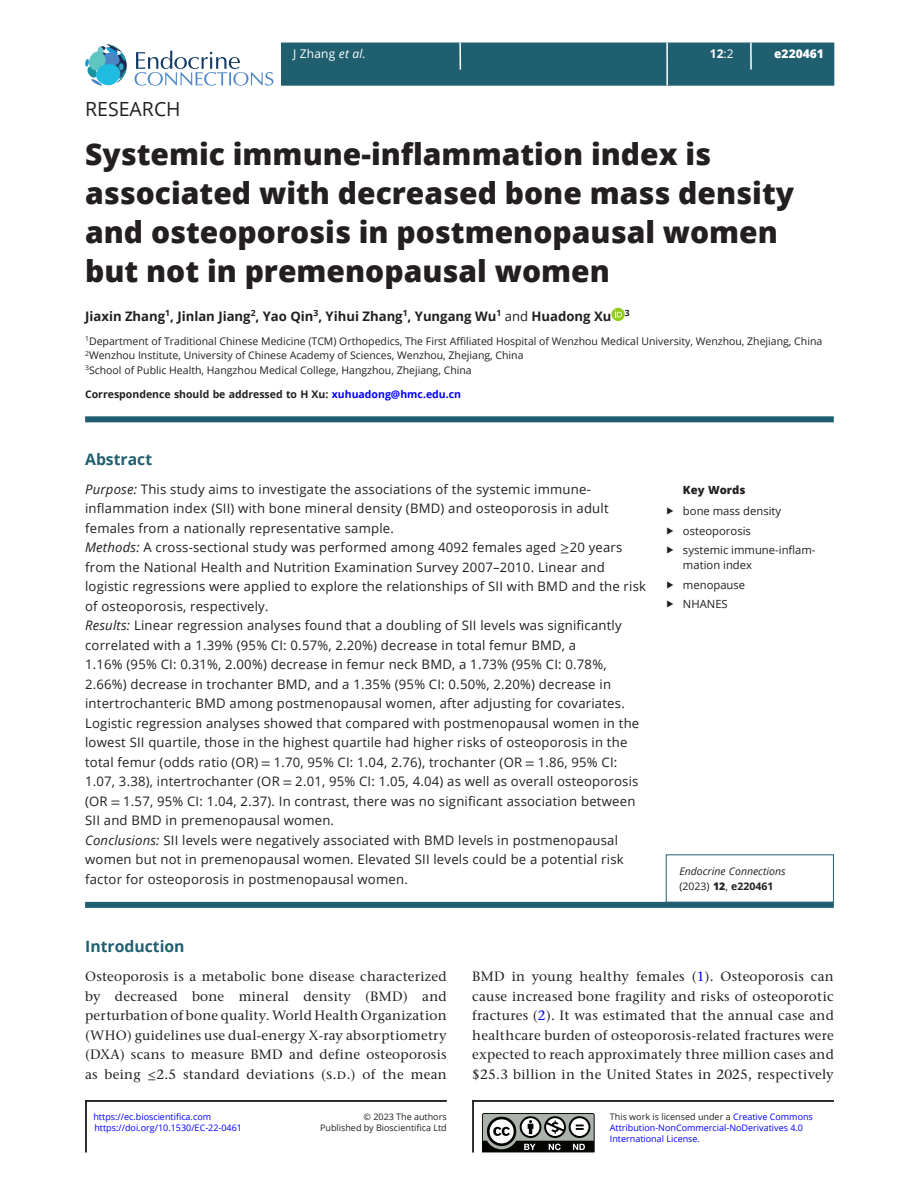
<style>
.page{position:relative;width:919px;height:1187px;background:#fff}
.page>*{position:absolute;margin:0;border:0;box-sizing:border-box;transform-origin:0 0}
.CT{font:800 30px/39px "Open Sans";color:#231f20}
.AT{font:19.5px "Open Sans";color:#231f20}
.H1_Rule{font:700 15.75px "Open Sans";color:#205f6f}
.ABS_H{font:700 15.75px "Open Sans";color:#205f6f}
.TXT{font:500 13.5px/19.5px "Stone Serif ITC Pro";letter-spacing:.02em;color:#231f20;text-align:justify}
.ABS_TXT{font:13.2px/19.5px "Open Sans";letter-spacing:.015em;color:#231f20}
.ABS_TXT_L{font:13.2px/19.5px "Open Sans";letter-spacing:.015em;color:#231f20}
.AU{font:700 13.2px "Open Sans";color:#231f20}
.t1{font:12px "Open Sans";letter-spacing:.015em;color:#fff}
.t2{font:800 12px "Open Sans";color:#fff}
.t3{font:700 12px "Open Sans";color:#fff}
.t4{font:11.25px/15px "Open Sans";color:#231f20}
.Keywords_Head{font:800 11.25px "Open Sans";color:#231f20}
.Address{font:10.5px "Open Sans";color:#231f20}
.Corres{font:700 10.5px "Open Sans";color:#231f20}
.Corres-2{font:italic 10.5px "Open Sans";color:#231f20}
.Corres-3{font:10.5px "Open Sans";color:#231f20}
.t5{font:9px/11.2px "Open Sans";color:#00f}
.t6{font:9px/11.6px "Open Sans";color:#231f20;text-align:right}
.s1{font-style:italic}
.s2{font-weight:400}
.s3{color:#00f}
.s4{font-family:"STIX Two Math"}
.s5{font-family:"STIX Two Text"}
.s6{font-weight:800}
.s7{font-weight:700}
.s8{font-family:"STIX Two Math";font-weight:400;font-size:12px}
.s9{color:#231f20}
</style>
<div class="page">
<div style="left:281px;top:43px;width:553px;height:43px;background:#205f6f;border:2px solid #205f6f"></div>
<svg style="left:750px;top:43px;width:1px;height:27px"></svg>
<hr style="left:666px;top:43px;width:2px;height:43px;background:#fff">
<hr style="left:459px;top:43px;width:2px;height:27px;background:#fff">
<svg style="left:134px;top:51px;width:139px;height:35px"></svg>
<svg style="left:85px;top:44px;width:42px;height:42px"></svg>
<svg style="left:611px;top:308px;width:13px;height:13px"></svg>
<svg style="left:614px;top:310px;width:8px;height:7px"></svg>
<div style="left:85px;top:416px;width:748px;height:6px;background:#205f6f"></div>
<div style="left:85px;top:901px;width:748px;height:6px;background:#205f6f"></div>
<svg style="left:482px;top:1113px;width:113px;height:40px"></svg>
<hr style="left:85px;top:1100px;width:361px;height:1px;background:#231f20">
<hr style="left:85px;top:1100px;width:2px;height:52px;background:#231f20">
<hr style="left:472px;top:1100px;width:361px;height:1px;background:#231f20">
<hr style="left:472px;top:1100px;width:2px;height:52px;background:#231f20">
<p class="t1" style="left:293px;top:46px;width:74px">J Zhang <span class="s1">et al.</span></p>
<p class="t3" style="left:709px;top:46px;width:25px">12<span class="s2">:2</span></p>
<p class="t2" style="left:774px;top:45px;width:51px">e220461</p>
<p class="AT" style="left:85px;top:96px;width:97px">RESEARCH</p>
<p class="CT" style="left:85px;top:133px;width:710px">Systemic immune-inflammation index is associated with decreased bone mass density and osteoporosis in postmenopausal women but not in premenopausal women</p>
<p class="AU" style="left:85px;top:307px;width:546px">Jiaxin Zhang<sup>1</sup>, Jinlan Jiang<sup>2</sup>, Yao Qin<sup>3</sup>, Yihui Zhang<sup>1</sup>, Yungang Wu<sup>1</sup> <span class="s2">and</span> Huadong Xu <sup>3</sup></p>
<p class="Address" style="left:85px;top:333px;width:738px"><sup>1</sup>Department of Traditional Chinese Medicine (TCM) Orthopedics, The First Affiliated Hospital of Wenzhou Medical University, Wenzhou, Zhejiang, China</p>
<p class="Address" style="left:85px;top:348px;width:440px"><sup>2</sup>Wenzhou Institute, University of Chinese Academy of Sciences, Wenzhou, Zhejiang, China</p>
<p class="Address" style="left:85px;top:363px;width:388px"><sup>3</sup>School of Public Health, Hangzhou Medical College, Hangzhou, Zhejiang, China</p>
<p class="Corres" style="left:85px;top:386px;width:377px">Correspondence should be addressed to H Xu: <span class="s3">xuhuadong@hmc.edu.cn</span></p>
<p class="ABS_H" style="left:85px;top:448px;width:69px">Abstract</p>
<p class="ABS_TXT" style="left:85px;top:478px;width:525px"><span class="s1">Purpose:</span> This study aims to investigate the associations of the systemic immune&shy;inflammation index (SII) with bone mineral density (BMD) and osteoporosis in adult females from a nationally representative sample.</p>
<p class="ABS_TXT" style="left:85px;top:537px;width:562px"><span class="s1">Methods:</span> A cross-sectional study was performed among 4092 females aged <span class="s4">≥</span>20 years from the National Health and Nutrition Examination Survey 2007–2010. Linear and logistic regressions were applied to explore the relationships of SII with BMD and the risk of osteoporosis, respectively.</p>
<p class="ABS_TXT" style="left:85px;top:615px;width:555px"><span class="s1">Results:</span> Linear regression analyses found that a doubling of SII levels was significantly correlated with a 1.39% (95% CI: 0.57%, 2.20%) decrease in total femur BMD, a<br>1.16% (95% CI: 0.31%, 2.00%) decrease in femur neck BMD, a 1.73% (95% CI: 0.78%, 2.66%) decrease in trochanter BMD, and a 1.35% (95% CI: 0.50%, 2.20%) decrease in intertrochanteric BMD among postmenopausal women, after adjusting for covariates.<br>Logistic regression analyses showed that compared with postmenopausal women in the lowest SII quartile, those in the highest quartile had higher risks of osteoporosis in the total femur (odds ratio (OR) <span class="s5">=</span> 1.70, 95% CI: 1.04, 2.76), trochanter (OR <span class="s5">=</span> 1.86, 95% CI:<br>1.07, 3.38), intertrochanter (OR <span class="s5">=</span> 2.01, 95% CI: 1.05, 4.04) as well as overall osteoporosis (OR <span class="s5">=</span> 1.57, 95% CI: 1.04, 2.37). In contrast, there was no significant association between SII and BMD in premenopausal women.</p>
<p class="ABS_TXT_L" style="left:85px;top:829px;width:540px"><span class="s1">Conclusions:</span> SII levels were negatively associated with BMD levels in postmenopausal women but not in premenopausal women. Elevated SII levels could be a potential risk factor for osteoporosis in postmenopausal women.</p>
<p class="Keywords_Head" style="left:683px;top:481px;width:64px">Key Words</p>
<p class="t4" style="left:683px;top:503px;width:100px">bone mass density</p>
<p class="t4" style="left:683px;top:522px;width:69px">osteoporosis</p>
<p class="t4" style="left:683px;top:542px;width:134px">systemic immune-inflam&shy;mation index</p>
<p class="t4" style="left:683px;top:576px;width:64px">menopause</p>
<p class="t4" style="left:683px;top:596px;width:46px">NHANES</p>
<p class="Corres-2" style="left:679px;top:864px;width:108px">Endocrine Connections</p>
<p class="Corres-3" style="left:679px;top:878px;width:95px">(2023) <span class="s6">12</span>, <span class="s7">e220461</span></p>
<p class="H1_Rule" style="left:85px;top:935px;width:101px">Introduction</p>
<p class="TXT" style="left:85px;top:966px;width:363px">Osteoporosis is a metabolic bone disease characterized by decreased bone mineral density (BMD) and perturbation of bone quality. World Health Organization (WHO) guidelines use dual-energy X-ray absorptiometry (DXA) scans to measure BMD and define osteoporosis as being <span class="s8">≤</span>2.5 standard deviations (s.d.) of the mean</p>
<p class="TXT" style="left:472px;top:966px;width:363px">BMD in young healthy females (<span class="s3">1</span>). Osteoporosis can cause increased bone fragility and risks of osteoporotic fractures (<span class="s3">2</span>). It was estimated that the annual case and healthcare burden of osteoporosis-related fractures were expected to reach approximately three million cases and $25.3 billion in the United States in 2025, respectively</p>
<p class="t5" style="left:610px;top:1110px;width:204px"><span class="s9">This work is licensed under a</span> Creative Commons<br>Attribution-NonCommercial-NoDerivatives 4.0<br>International License.</p>
<p class="t5" style="left:93px;top:1110px;width:119px">https://ec.bioscientifica.com</p>
<p class="t6" style="left:320px;top:1110px;width:128px">© 2023 The authors<br>Published by Bioscientifica Ltd</p>
<p class="t5" style="left:94px;top:1122px;width:149px">https://doi.org/10.1530/EC-22-0461</p>
</div>
